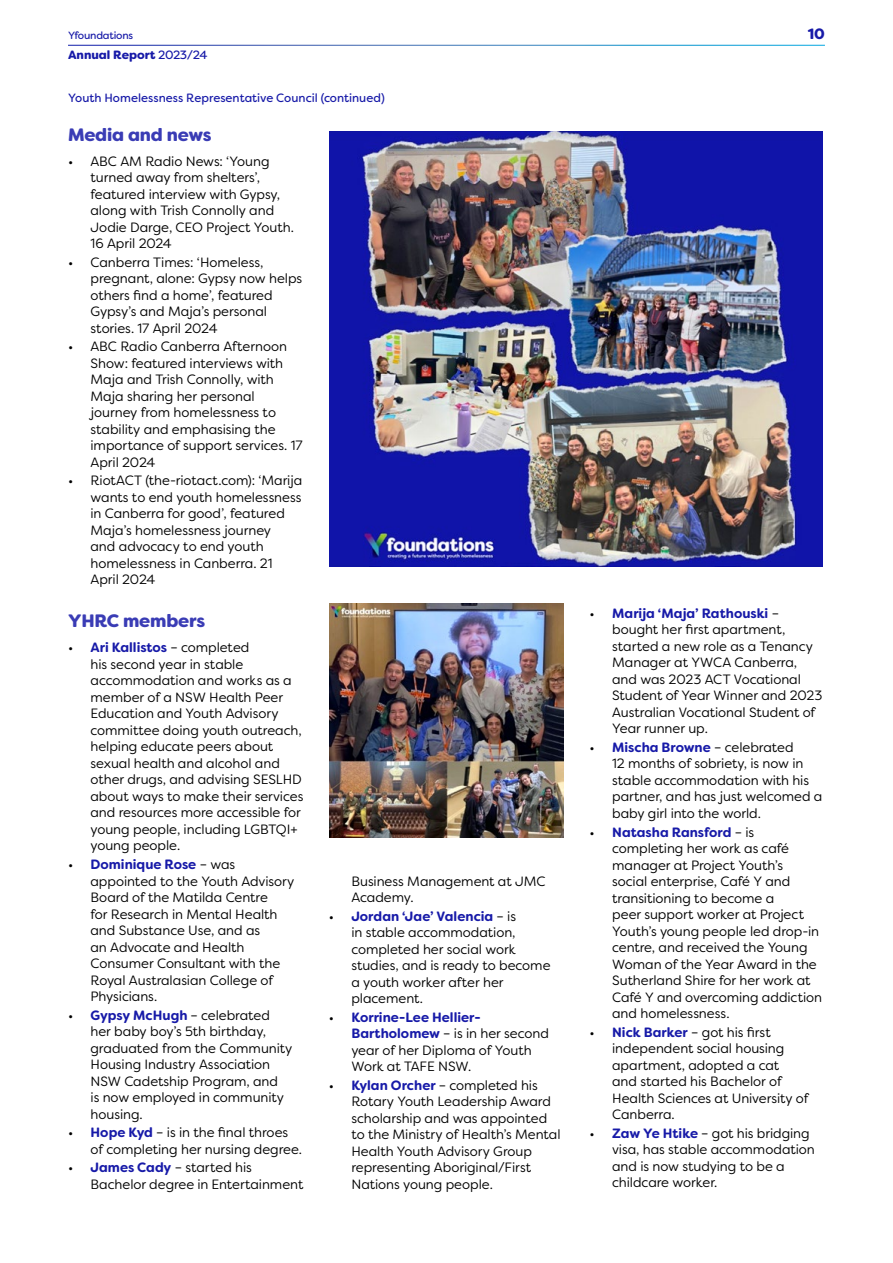
<style>
.page{position:relative;width:893px;height:1263px;background:#fff}
.page>*{position:absolute;margin:0;border:0;box-sizing:border-box;transform-origin:0 0}
.t1{font:900 18px "Filson Soft";letter-spacing:-.01em;color:#3a3cb5}
.t2{font:900 15px "Filson Soft";color:#171aa8}
.t3{font:13.5px/16.5px "Filson Soft";letter-spacing:-.005em;color:#000}
.t4{font:12px "Filson Soft";color:#171aa8}
.t5{font:900 12px "Filson Soft";color:#171aa8}
.t6{font:10.5px "Filson Soft";letter-spacing:-.02em;color:#171aa8}
.s1{font-weight:400}
.s2{font-weight:700;color:#171aa8}
</style>
<div class="page">
<img style="left:330px;top:132px;width:493px;height:434px">
<img style="left:330px;top:604px;width:234px;height:234px">
<p class="t6" style="left:68px;top:28px;width:67px">Yfoundations</p>
<p class="t5" style="left:68px;top:47px;width:141px">Annual Report <span class="s1">2023/24</span></p>
<p class="t4" style="left:68px;top:90px;width:318px">Youth Homelessness Representative Council (continued)</p>
<h1 class="t1" style="left:68px;top:123px;width:145px">Media and news</h1>
<p class="t3" style="left:91px;top:153px;width:205px;text-indent:-23px">• ABC AM Radio News: ‘Young turned away from shelters’, featured interview with Gypsy, along with Trish Connolly and<br>Jodie Darge, CEO Project Youth.<br>16 April 2024</p>
<p class="t3" style="left:91px;top:254px;width:213px;text-indent:-23px">• Canberra Times: ‘Homeless, pregnant, alone: Gypsy now helps others find a home’, featured<br>Gypsy’s and Maja’s personal stories. 17 April 2024</p>
<p class="t3" style="left:91px;top:338px;width:214px;text-indent:-23px">• ABC Radio Canberra Afternoon<br>Show: featured interviews with<br>Maja and Trish Connolly, with<br>Maja sharing her personal journey from homelessness to stability and emphasising the importance of support services. 17<br>April 2024</p>
<p class="t3" style="left:91px;top:472px;width:213px;text-indent:-23px">• RiotACT (the-riotact.com): ‘Marija wants to end youth homelessness in Canberra for good’, featured<br>Maja’s homelessness journey<br>and advocacy to end youth homelessness in Canberra. 21<br>April 2024</p>
<h1 class="t1" style="left:68px;top:609px;width:139px">YHRC members</h1>
<p class="t3" style="left:91px;top:639px;width:214px;text-indent:-23px">• <span class="s2">Ari Kallistos</span> – completed<br>his second year in stable accommodation and works as a member of a NSW Health Peer<br>Education and Youth Advisory committee doing youth outreach, helping educate peers about sexual health and alcohol and other drugs, and advising SESLHD about ways to make their services and resources more accessible for young people, including LGBTQI+ young people.</p>
<p class="t3" style="left:91px;top:856px;width:205px;text-indent:-23px">• <span class="s2">Dominique Rose</span> – was appointed to the Youth Advisory<br>Board of the Matilda Centre<br>for Research in Mental Health and Substance Use, and as<br>an Advocate and Health<br>Consumer Consultant with the<br>Royal Australasian College of<br>Physicians.</p>
<p class="t3" style="left:91px;top:1007px;width:203px;text-indent:-23px">• <span class="s2">Gypsy McHugh</span> – celebrated her baby boy’s 5th birthday, graduated from the Community<br>Housing Industry Association<br>NSW Cadetship Program, and<br>is now employed in community housing.</p>
<p class="t3" style="left:91px;top:1124px;width:213px;text-indent:-23px">• <span class="s2">Hope Kyd</span> – is in the final throes of completing her nursing degree.</p>
<p class="t3" style="left:91px;top:1159px;width:214px;text-indent:-23px">• <span class="s2">James Cady</span> – started his<br>Bachelor degree in Entertainment</p>
<p class="t3" style="left:351px;top:872px;width:196px">Business Management at JMC<br>Academy.</p>
<p class="t3" style="left:351px;top:907px;width:201px;text-indent:-23px">• <span class="s2">Jordan ‘Jae’ Valencia</span> – is<br>in stable accommodation, completed her social work studies, and is ready to become a youth worker after her placement.</p>
<p class="t3" style="left:351px;top:1009px;width:199px;text-indent:-23px">• <span class="s2">Korrine-Lee Hellier-<br>Bartholomew</span> – is in her second year of her Diploma of Youth<br>Work at TAFE NSW.</p>
<p class="t3" style="left:351px;top:1077px;width:211px;text-indent:-23px">• <span class="s2">Kylan Orcher</span> – completed his<br>Rotary Youth Leadership Award scholarship and was appointed to the Ministry of Health’s Mental<br>Health Youth Advisory Group representing Aboriginal/First<br>Nations young people.</p>
<p class="t2" style="left:808px;top:24px;width:19px">10</p>
<p class="t3" style="left:612px;top:605px;width:212px;text-indent:-23px">• <span class="s2">Marija ‘Maja’ Rathouski</span> – bought her first apartment, started a new role as a Tenancy<br>Manager at YWCA Canberra, and was 2023 ACT Vocational<br>Student of Year Winner and 2023<br>Australian Vocational Student of<br>Year runner up.</p>
<p class="t3" style="left:612px;top:739px;width:212px;text-indent:-23px">• <span class="s2">Mischa Browne</span> – celebrated<br>12 months of sobriety, is now in stable accommodation with his partner, and has just welcomed a baby girl into the world.</p>
<p class="t3" style="left:612px;top:823px;width:212px;text-indent:-23px">• <span class="s2">Natasha Ransford</span> – is completing her work as café manager at Project Youth’s<br>social enterprise, Café Y and transitioning to become a<br>peer support worker at Project<br>Youth’s young people led drop-in centre, and received the Young<br>Woman of the Year Award in the<br>Sutherland Shire for her work at<br>Café Y and overcoming addiction and homelessness.</p>
<p class="t3" style="left:612px;top:1024px;width:198px;text-indent:-23px">• <span class="s2">Nick Barker</span> – got his first independent social housing apartment, adopted a cat<br>and started his Bachelor of<br>Health Sciences at University of<br>Canberra.</p>
<p class="t3" style="left:612px;top:1125px;width:204px;text-indent:-23px">• <span class="s2">Zaw Ye Htike</span> – got his bridging visa, has stable accommodation and is now studying to be a childcare worker.</p>
</div>
